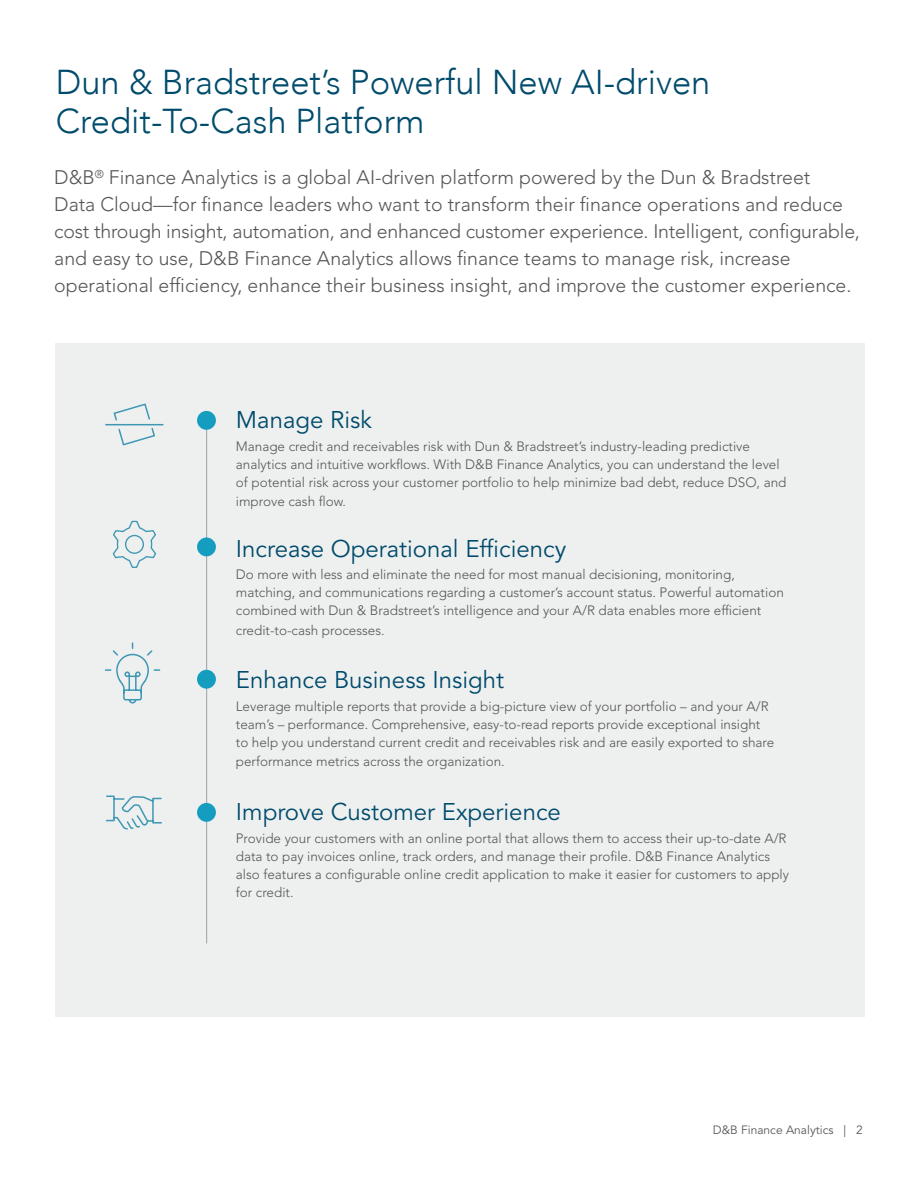
<style>
.page{position:relative;width:918px;height:1188px;background:#fff}
.page>*{position:absolute;margin:0;border:0;box-sizing:border-box;transform-origin:0 0}
._05_Body_Copy{font:300 34.5px/39px "Avenir";color:#004b6c}
.t1{font:24px "Avenir LT Std";color:#004b6c}
.Cover_Subhead{font:300 19.5px/27px "Avenir LT Std";color:#565454}
.t2{font:300 13.5px/18px "Avenir LT Std";color:#565454}
.t3{font:12px "Avenir LT Std";color:#57585a}
</style>
<div class="page">
<div style="left:55px;top:343px;width:810px;height:674px;background:#eef0f0"></div>
<hr style="left:206px;top:425px;width:1px;height:518px;background:#a3aaac">
<div style="left:197px;top:411px;width:19px;height:19px;background:#149dbf;border-radius:50%"></div>
<div style="left:197px;top:538px;width:19px;height:18px;background:#149dbf;border-radius:50%"></div>
<div style="left:197px;top:670px;width:19px;height:19px;background:#149dbf;border-radius:50%"></div>
<div style="left:197px;top:803px;width:19px;height:19px;background:#149dbf;border-radius:50%"></div>
<svg style="left:104px;top:642px;width:57px;height:62px"></svg>
<svg style="left:105px;top:795px;width:57px;height:35px"></svg>
<svg style="left:112px;top:520px;width:45px;height:48px"></svg>
<svg style="left:105px;top:403px;width:59px;height:43px"></svg>
<p class="_05_Body_Copy" style="left:56px;top:63px;width:656px">Dun &amp; Bradstreet’s Powerful New AI-driven<br>Credit-To-Cash Platform</p>
<p class="Cover_Subhead" style="left:54px;top:164px;width:758px">D&amp;B<sup>®</sup> Finance Analytics is a global AI-driven platform powered by the Dun &amp; Bradstreet</p>
<p class="Cover_Subhead" style="left:54px;top:191px;width:790px">Data Cloud—for finance leaders who want to transform their finance operations and reduce</p>
<p class="Cover_Subhead" style="left:54px;top:218px;width:807px">cost through insight, automation, and enhanced customer experience. Intelligent, configurable, and easy to use, D&amp;B Finance Analytics allows finance teams to manage risk, increase operational efficiency, enhance their business insight, and improve the customer experience.</p>
<p class="t1" style="left:236px;top:406px;width:138px">Manage Risk</p>
<p class="t2" style="left:236px;top:437px;width:552px">Manage credit and receivables risk with Dun &amp; Bradstreet’s industry-leading predictive analytics and intuitive workflows. With D&amp;B Finance Analytics, you can understand the level of potential risk across your customer portfolio to help minimize bad debt, reduce DSO, and</p>
<p class="t2" style="left:236px;top:493px;width:112px">improve cash flow.</p>
<p class="t1" style="left:236px;top:534px;width:332px">Increase Operational Efficiency</p>
<p class="t2" style="left:236px;top:566px;width:550px">Do more with less and eliminate the need for most manual decisioning, monitoring, matching, and communications regarding a customer’s account status. Powerful automation combined with Dun &amp; Bradstreet’s intelligence and your A/R data enables more efficient</p>
<p class="t2" style="left:236px;top:621px;width:150px">credit-to-cash processes.</p>
<p class="t1" style="left:236px;top:666px;width:270px">Enhance Business Insight</p>
<p class="t2" style="left:236px;top:697px;width:540px">Leverage multiple reports that provide a big-picture view of your portfolio – and your A/R team’s – performance. Comprehensive, easy-to-read reports provide exceptional insight to help you understand current credit and receivables risk and are easily exported to share</p>
<p class="t2" style="left:236px;top:753px;width:270px">performance metrics across the organization.</p>
<p class="t1" style="left:236px;top:798px;width:327px">Improve Customer Experience</p>
<p class="t2" style="left:236px;top:829px;width:555px">Provide your customers with an online portal that allows them to access their up-to-date A/R data to pay invoices online, track orders, and manage their profile. D&amp;B Finance Analytics also features a configurable online credit application to make it easier for customers to apply for credit.</p>
<p class="t3" style="left:713px;top:1123px;width:152px">D&amp;B Finance Analytics | 2</p>
</div>
